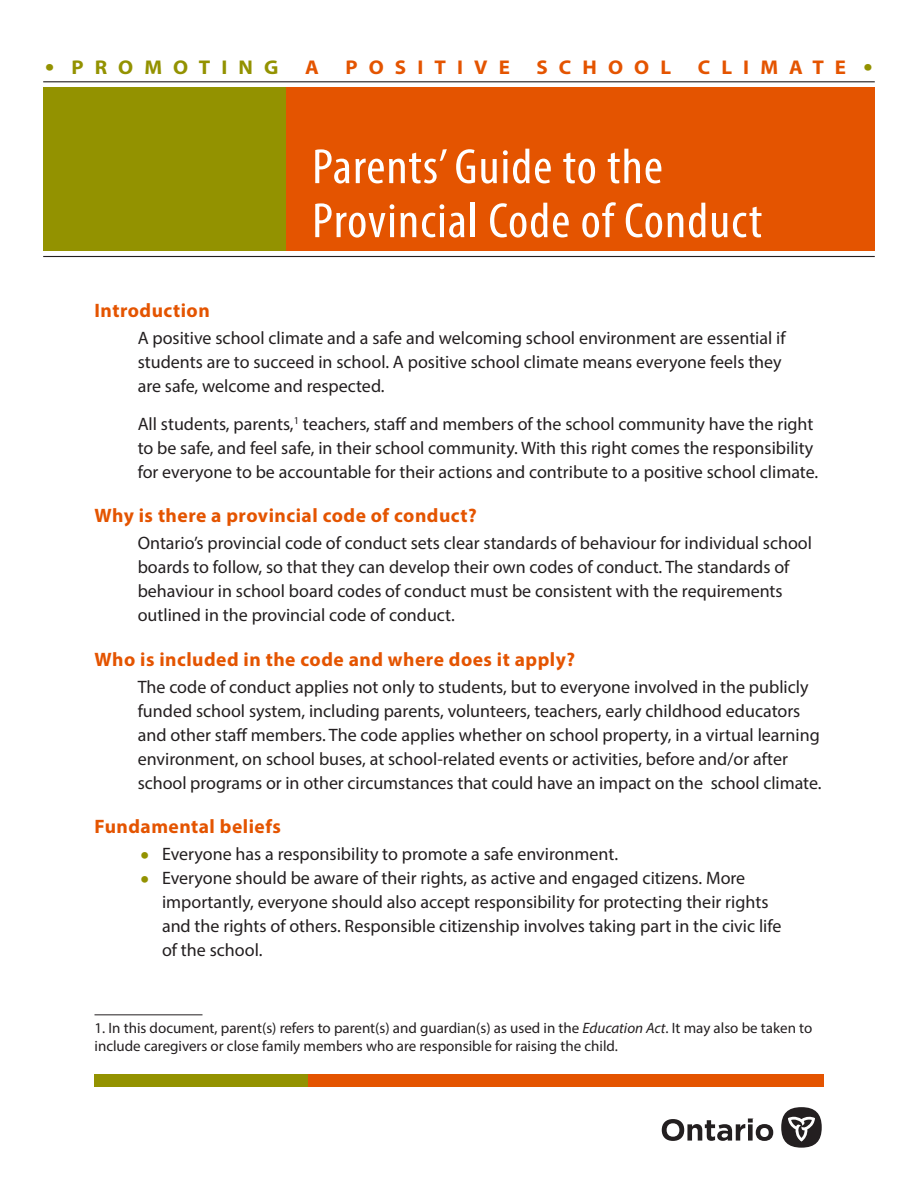
<style>
.page{position:relative;width:918px;height:1188px;background:#fff}
.page>*{position:absolute;margin:0;border:0;box-sizing:border-box;transform-origin:0 0}
.t1{font:condensed 49.8px/54px "Myriad Pro";letter-spacing:.02em;color:#fff;scale:1.05 1}
.t2{font:700 19.95px "Myriad Pro";letter-spacing:.53em;color:#e45400;scale:1.05 1}
.t3{font:700 19.95px "Myriad Pro";letter-spacing:.53em;color:#939200;scale:1.05 1}
.t4{font:700 19.5px "Myriad Pro";letter-spacing:.025em;color:#e45400}
.t5{font:18px/24px "Myriad Pro";color:#231f20}
.t6{font:15px/18px "Myriad Pro";color:#231f20}
.s1{font-size:25.65px}
.s2{font-size:25.65px;color:#939200}
.s3{font-weight:700;font-size:25.5px;color:#939200}
.s4{font-style:italic}
</style>
<div class="page">
<div style="left:43px;top:87px;width:244px;height:164px;background:#939200"></div>
<div style="left:286px;top:87px;width:589px;height:164px;background:#e45400"></div>
<hr style="left:43px;top:256px;width:832px;height:1px;background:#231f20">
<hr style="left:43px;top:81px;width:832px;height:1px;background:#231f20">
<svg style="left:662px;top:1119px;width:111px;height:22px"></svg>
<div style="left:781px;top:1107px;width:41px;height:41px;background:#231f20;border-radius:50%"></div>
<svg style="left:788px;top:1116px;width:27px;height:26px"></svg>
<div style="left:94px;top:1074px;width:214px;height:12px;background:#939200"></div>
<div style="left:308px;top:1074px;width:516px;height:12px;background:#e45400"></div>
<hr style="left:94px;top:1014px;width:108px;height:1px;background:#231f20">
<p class="t3" style="left:45px;top:55px;width:224px"><span class="s1">•</span> PROMOTING</p>
<p class="t2" style="left:305px;top:55px;width:15px">A</p>
<p class="t2" style="left:345px;top:55px;width:158px">POSITIVE</p>
<p class="t2" style="left:536px;top:55px;width:130px">SCHOOL</p>
<p class="t2" style="left:698px;top:55px;width:168px">CLIMATE <span class="s2">•</span></p>
<h1 class="t1" style="left:312px;top:139px;width:430px">Parents’ Guide to the<br>Provincial Code of Conduct</h1>
<h2 class="t4" style="left:94px;top:298px;width:117px">Introduction</h2>
<p class="t5" style="left:138px;top:326px;width:650px">A positive school climate and a safe and welcoming school environment are essential if students are to succeed in school. A positive school climate means everyone feels they are safe, welcome and respected.</p>
<p class="t5" style="left:138px;top:411px;width:682px">All students, parents,<sup>1</sup> teachers, staff and members of the school community have the right to be safe, and feel safe, in their school community. With this right comes the responsibility for everyone to be accountable for their actions and contribute to a positive school climate.</p>
<h2 class="t4" style="left:94px;top:503px;width:384px">Why is there a provincial code of conduct?</h2>
<p class="t5" style="left:138px;top:531px;width:676px">Ontario’s provincial code of conduct sets clear standards of behaviour for individual school boards to follow, so that they can develop their own codes of conduct. The standards of behaviour in school board codes of conduct must be consistent with the requirements outlined in the provincial code of conduct.</p>
<h2 class="t4" style="left:94px;top:646px;width:482px">Who is included in the code and where does it apply?</h2>
<p class="t5" style="left:138px;top:674px;width:685px">The code of conduct applies not only to students, but to everyone involved in the publicly funded school system, including parents, volunteers, teachers, early childhood educators and other staff members. The code applies whether on school property, in a virtual learning environment, on school buses, at school-related events or activities, before and/or after school programs or in other circumstances that could have an impact on the school climate.</p>
<h2 class="t4" style="left:94px;top:814px;width:188px">Fundamental beliefs</h2>
<p class="t5" style="left:140px;top:842px;width:479px"><span class="s3">•</span> Everyone has a responsibility to promote a safe environment.</p>
<p class="t5" style="left:162px;top:866px;width:621px;text-indent:-22px"><span class="s3">•</span> Everyone should be aware of their rights, as active and engaged citizens. More importantly, everyone should also accept responsibility for protecting their rights and the rights of others. Responsible citizenship involves taking part in the civic life of the school.</p>
<p class="t6" style="left:94px;top:1019px;width:719px">1. In this document, parent(s) refers to parent(s) and guardian(s) as used in the <span class="s4">Education Act</span>. It may also be taken to include caregivers or close family members who are responsible for raising the child.</p>
</div>
